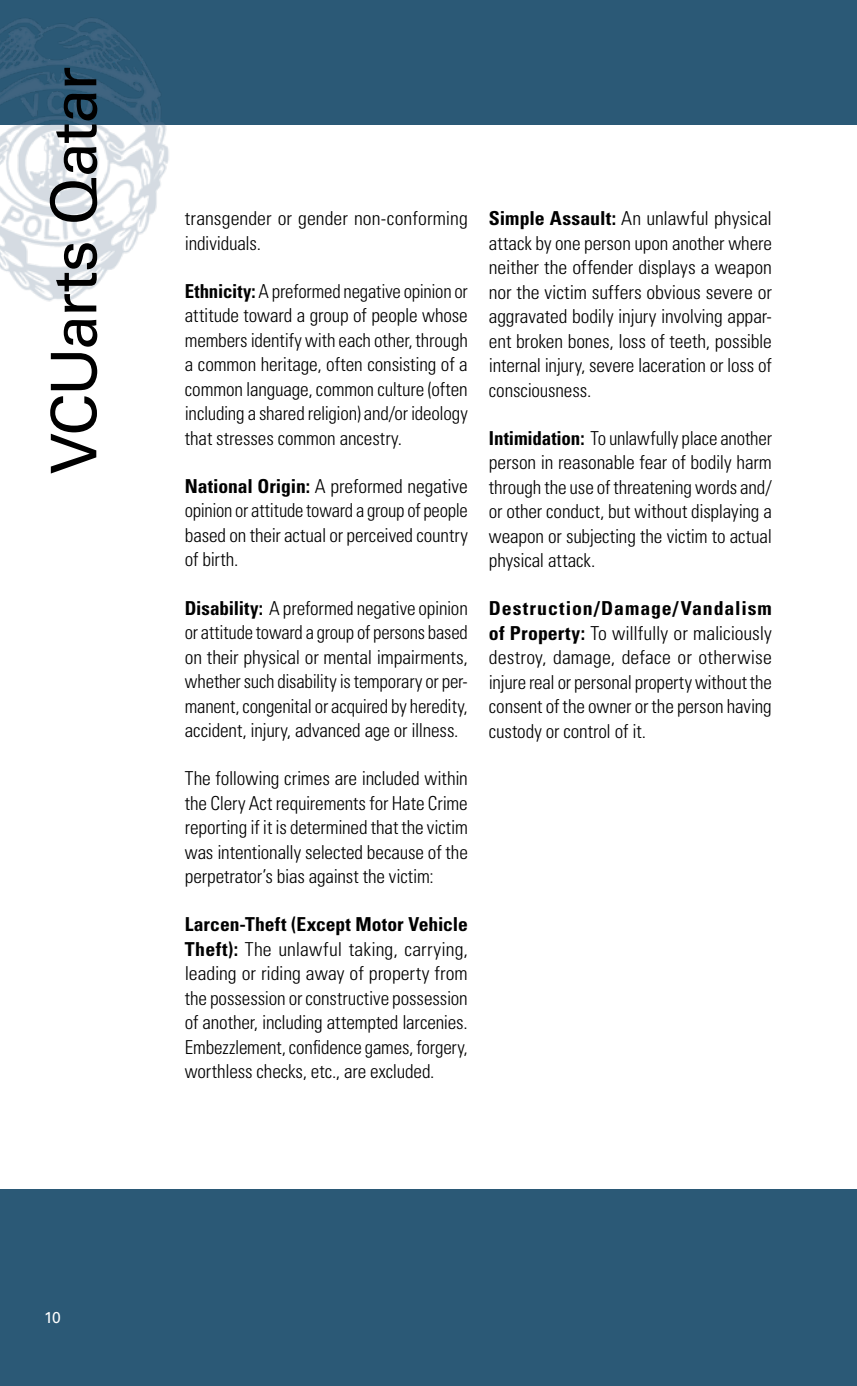
<style>
.page{position:relative;width:857px;height:1386px;background:#fff}
.page>*{position:absolute;margin:0;border:0;box-sizing:border-box;transform-origin:0 0}
.t1{font:63px "Univers LT Std";letter-spacing:-.03em;color:#000}
.body_copy_-_bold_u{font:300 condensed 19.25px/24.5px "Univers LT Std";letter-spacing:-.005em;color:#000;text-align:justify}
.body_copy{font:300 condensed 19.25px/24.5px "Univers LT Std";letter-spacing:-.005em;color:#000;text-align:justify}
.t2{font:15.75px "Univers LT Std";color:#fff}
.s1{font-weight:700}
</style>
<div class="page">
<div style="left:0;top:0;width:857px;height:125px;background:#2b5976"></div>
<img style="left:0;top:18px;width:169px;height:284px">
<div style="left:0;top:1189px;width:857px;height:197px;background:#2b5976"></div>
<h1 class="t1" style="left:37px;top:474px;width:409px;rotate:-90deg">VCUarts Qatar</h1>
<p class="body_copy_-_bold_u" style="left:185px;top:206px;width:284px">transgender or gender non-conforming individuals.</p>
<p class="body_copy_-_bold_u" style="left:185px;top:279px;width:285px"><span class="s1">Ethnicity:</span> A preformed negative opinion or attitude toward a group of people whose members identify with each other, through a common heritage, often consisting of a common language, common culture (often including a shared religion) and/or ideology that stresses common ancestry.</p>
<p class="body_copy_-_bold_u" style="left:185px;top:474px;width:285px"><span class="s1">National Origin:</span> A preformed negative opinion or attitude toward a group of people based on their actual or perceived country of birth.</p>
<p class="body_copy_-_bold_u" style="left:185px;top:596px;width:284px"><span class="s1">Disability:</span> A preformed negative opinion or attitude toward a group of persons based on their physical or mental impairments, whether such disability is temporary or per&shy;manent, congenital or acquired by heredity, accident, injury, advanced age or illness.</p>
<p class="body_copy" style="left:185px;top:766px;width:285px">The following crimes are included within the Clery Act requirements for Hate Crime reporting if it is determined that the victim was intentionally selected because of the perpetrator’s bias against the victim:</p>
<p class="body_copy_-_bold_u" style="left:185px;top:912px;width:285px"><span class="s1">Larcen-Theft (Except Motor Vehicle Theft):</span> The unlawful taking, carrying, leading or riding away of property from the possession or constructive possession of another, including attempted larcenies.<br>Embezzlement, confidence games, forgery, worthless checks, etc., are excluded.</p>
<p class="body_copy_-_bold_u" style="left:489px;top:206px;width:285px"><span class="s1">Simple Assault:</span> An unlawful physical attack by one person upon another where neither the offender displays a weapon nor the victim suffers obvious severe or aggravated bodily injury involving appar&shy;ent broken bones, loss of teeth, possible internal injury, severe laceration or loss of consciousness.</p>
<p class="body_copy_-_bold_u" style="left:489px;top:426px;width:285px"><span class="s1">Intimidation:</span> To unlawfully place another person in reasonable fear of bodily harm through the use of threatening words and/ or other conduct, but without displaying a weapon or subjecting the victim to actual physical attack.</p>
<p class="body_copy_-_bold_u" style="left:489px;top:596px;width:284px"><span class="s1">Destruction/Damage/Vandalism of Property:</span> To willfully or maliciously destroy, damage, deface or otherwise injure real or personal property without the consent of the owner or the person having custody or control of it.</p>
<p class="t2" style="left:44px;top:1308px;width:18px">10</p>
</div>
